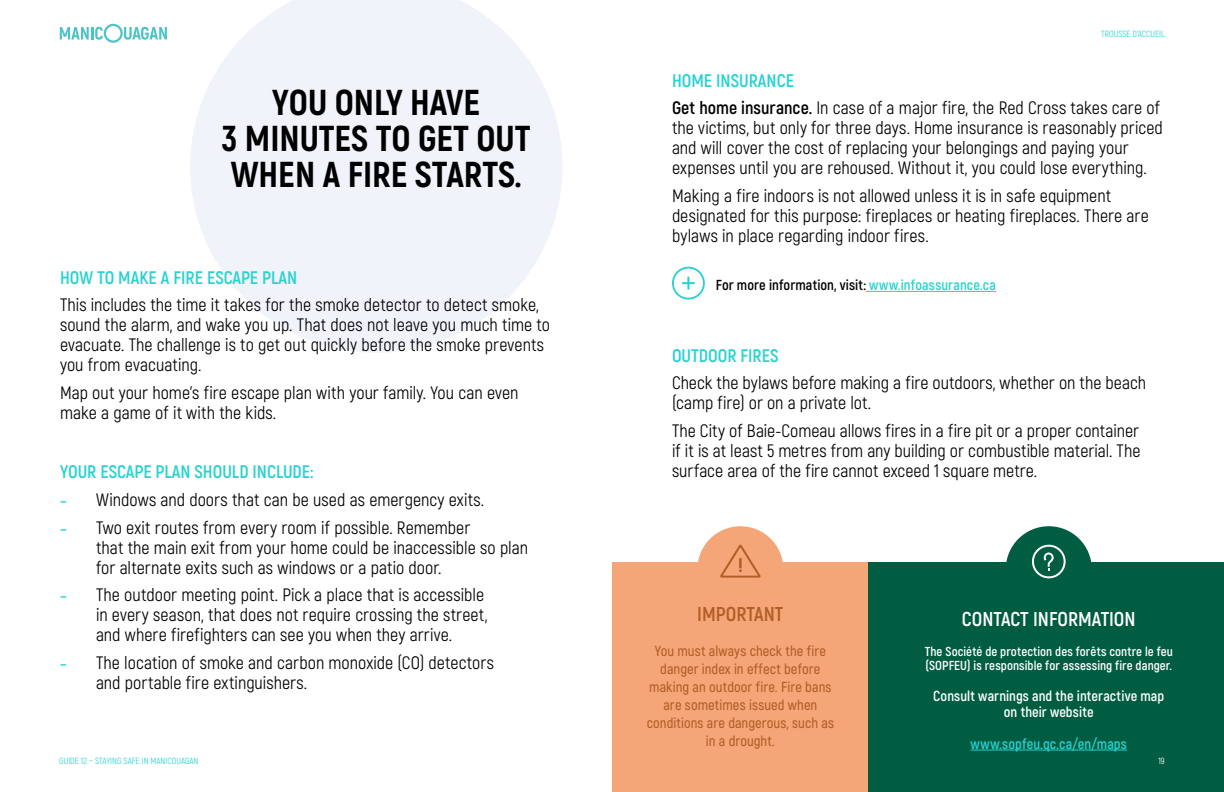
<style>
.page{position:relative;width:1224px;height:792px;background:#fff}
.page>*{position:absolute;margin:0;border:0;box-sizing:border-box;transform-origin:0 0}
.t1{font:800 36px/36px "Akrobat";color:#000;text-align:center}
.t2{font:700 20px "Akrobat";color:#fff}
.t3{font:700 20px "Akrobat";color:#b05d26}
.t4{font:700 18.2px "Akrobat";color:#28d2d1}
.t5{font:18px/20px "Akrobat";letter-spacing:.005em;color:#000}
.t6{font:600 14.5px/18px "Akrobat";letter-spacing:.005em;color:#b05d26;text-align:center}
.t7{font:700 14.5px/16px "Akrobat";letter-spacing:.005em;color:#fff;text-align:center}
.t8{font:700 14.5px "Akrobat";letter-spacing:.01em;color:#000}
.t9{font:700 14.5px "Akrobat";letter-spacing:.01em;color:#28d2d1}
.t10{font:700 13px/14px "Akrobat";letter-spacing:.005em;color:#fff}
.t11{font:9px "Akrobat";color:#28d2d1}
.t12{font:9px "Akrobat";color:#fff}
.s1{font-weight:700;font-size:16px;color:#28d2d1}
.s2{font-weight:700}
.s3{color:#28d2d1}
</style>
<div class="page">
<svg style="left:60px;top:24px;width:107px;height:19px"></svg>
<div style="left:612px;top:562px;width:257px;height:230px;background:#f5a678"></div>
<div style="left:869px;top:562px;width:355px;height:230px;background:#005d41"></div>
<div style="left:1006px;top:526px;width:86px;height:86px;background:#005d41;border-radius:50%"></div>
<div style="left:697px;top:526px;width:86px;height:86px;background:#f5a678;border-radius:50%"></div>
<hr style="left:971px;top:750px;width:156px;height:1px;background:#28d2d1">
<svg style="left:1032px;top:544px;width:34px;height:34px"></svg>
<svg style="left:682px;top:277px;width:13px;height:13px"></svg>
<div style="left:672px;top:267px;width:33px;height:33px;border:2px solid #28d2d1;border-radius:50%"></div>
<hr style="left:866px;top:291px;width:130px;height:1px;background:#28d2d1">
<svg style="left:720px;top:545px;width:41px;height:33px"></svg>
<svg style="left:190px;top:0;width:372px;height:353px;fill:#f0f3fa"></svg>
<h1 class="t1" style="left:222px;top:85px;width:310px">YOU ONLY HAVE<br>3 MINUTES TO GET OUT<br>WHEN A FIRE STARTS.</h1>
<p class="t4" style="left:60px;top:266px;width:239px">HOW TO MAKE A FIRE ESCAPE PLAN</p>
<p class="t5" style="left:60px;top:295px;width:492px">This includes the time it takes for the smoke detector to detect smoke, sound the alarm, and wake you up. That does not leave you much time to evacuate. The challenge is to get out quickly before the smoke prevents you from evacuating.</p>
<p class="t5" style="left:60px;top:383px;width:460px">Map out your home’s fire escape plan with your family. You can even make a game of it with the kids.</p>
<p class="t4" style="left:60px;top:460px;width:255px">YOUR ESCAPE PLAN SHOULD INCLUDE:</p>
<p class="t5" style="left:60px;top:490px;width:426px"><span class="s1">–</span> Windows and doors that can be used as emergency exits.</p>
<p class="t5" style="left:96px;top:517px;width:434px;text-indent:-36px"><span class="s1">–</span> Two exit routes from every room if possible. Remember<br>that the main exit from your home could be inaccessible so plan for alternate exits such as windows or a patio door.</p>
<p class="t5" style="left:96px;top:585px;width:393px;text-indent:-36px"><span class="s1">–</span> The outdoor meeting point. Pick a place that is accessible in every season, that does not require crossing the street, and where firefighters can see you when they arrive.</p>
<p class="t5" style="left:96px;top:653px;width:400px;text-indent:-36px"><span class="s1">–</span> The location of smoke and carbon monoxide (CO) detectors and portable fire extinguishers.</p>
<p class="t11" style="left:59px;top:756px;width:141px">GUIDE 12 – STAYING SAFE IN MANICOUAGAN</p>
<p class="t11" style="left:1101px;top:29px;width:65px">TROUSSE D’ACCUEIL</p>
<p class="t4" style="left:672px;top:69px;width:124px">HOME INSURANCE</p>
<p class="t5" style="left:672px;top:98px;width:492px"><span class="s2">Get home insurance.</span> In case of a major fire, the Red Cross takes care of the victims, but only for three days. Home insurance is reasonably priced and will cover the cost of replacing your belongings and paying your expenses until you are rehoused. Without it, you could lose everything.</p>
<p class="t5" style="left:672px;top:186px;width:478px">Making a fire indoors is not allowed unless it is in safe equipment designated for this purpose: fireplaces or heating fireplaces. There are bylaws in place regarding indoor fires.</p>
<p class="t8" style="left:716px;top:276px;width:282px">For more information, visit: <span class="s3">www.infoassurance.ca</span></p>
<p class="t4" style="left:672px;top:344px;width:108px">OUTDOOR FIRES</p>
<p class="t5" style="left:672px;top:373px;width:476px">Check the bylaws before making a fire outdoors, whether on the beach (camp fire) or on a private lot.</p>
<p class="t5" style="left:672px;top:421px;width:470px;text-align:justify">The City of Baie-Comeau allows fires in a fire pit or a proper container if it is at least 5 metres from any building or combustible material. The surface area of the fire cannot exceed 1 square metre.</p>
<p class="t3" style="left:697px;top:602px;width:88px">IMPORTANT</p>
<p class="t6" style="left:647px;top:642px;width:189px">You must always check the fire danger index in effect before making an outdoor fire. Fire bans are sometimes issued when conditions are dangerous, such as in a drought.</p>
<p class="t2" style="left:962px;top:606px;width:175px">CONTACT INFORMATION</p>
<p class="t10" style="left:925px;top:644px;width:250px">The Société de protection des forêts contre le feu (SOPFEU) is responsible for assessing fire danger.</p>
<p class="t7" style="left:933px;top:688px;width:233px">Consult warnings and the interactive map on their website</p>
<p class="t9" style="left:971px;top:734px;width:158px">www.sopfeu.qc.ca/en/maps</p>
<p class="t12" style="left:1158px;top:756px;width:8px">19</p>
</div>
